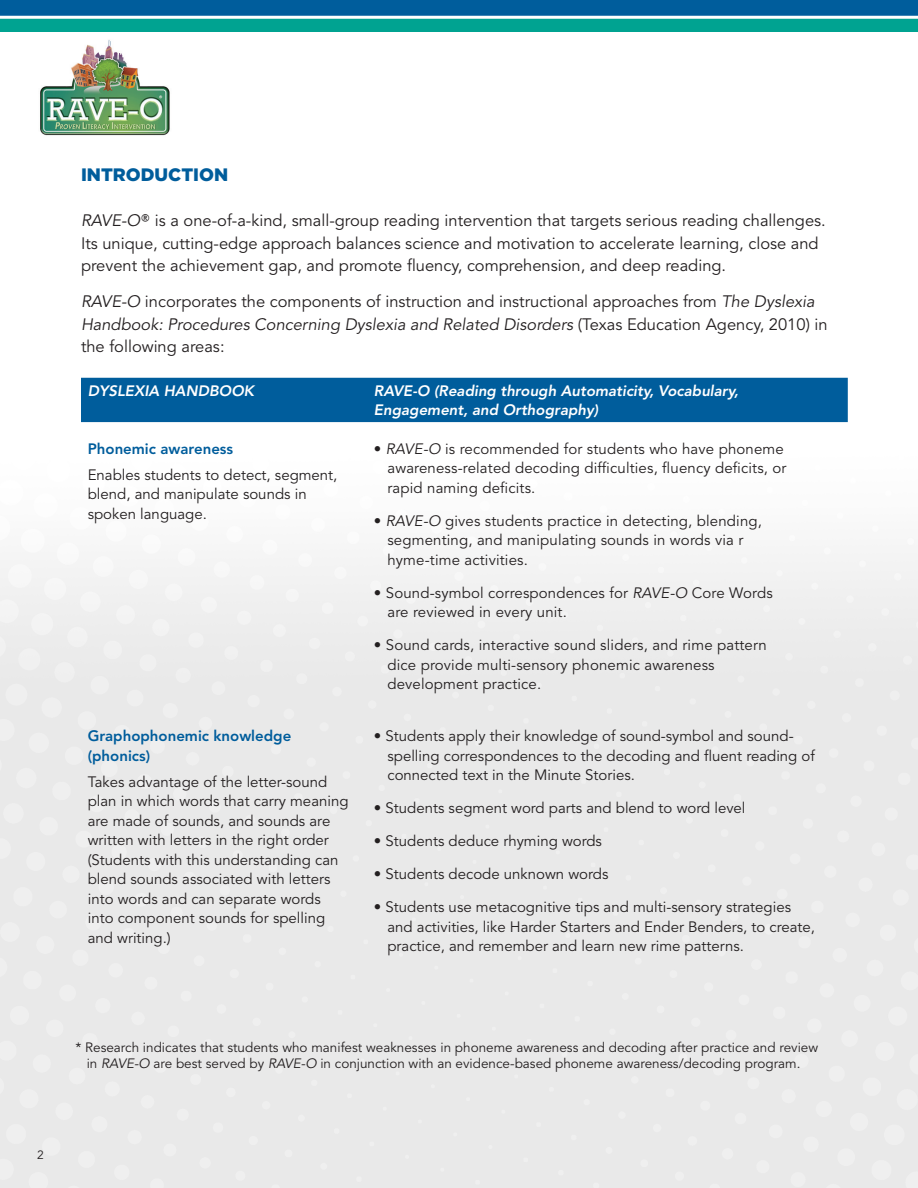
<style>
.page{position:relative;width:918px;height:1188px;background:#fff}
.page>*{position:absolute;margin:0;border:0;box-sizing:border-box;transform-origin:0 0}
.t1{font:900 18px "Gotham";color:#005d9c}
.t2{font:16.5px/22.5px "Avenir LT Std";color:#231f20}
.t3{font:15px/19.5px "Avenir LT Std";color:#231f20}
.t4{font:italic 800 15px/19.5px "Avenir LT Std";color:#fff}
.t5{font:800 15px/19.5px "Avenir LT Std";color:#005d9c}
.t6{font:13.5px/16.2px "Avenir LT Std";color:#231f20;text-align:center}
.t7{font:12px "Avenir LT Std";color:#231f20}
.s1{font-style:italic}
.s2{font-family:"Avenir Next"}
</style>
<div class="page">
<img style="left:40px;top:40px;width:130px;height:96px">
<div style="left:0;top:0;width:918px;height:32px;background:#00a391"></div>
<svg style="left:0;top:0;width:918px;height:19px;background:#2877ab"></svg>
<div style="left:81px;top:378px;width:767px;height:44px;background:#005d9c"></div>
<p class="t1" style="left:81px;top:162px;width:149px">INTRODUCTION</p>
<p class="t2" style="left:81px;top:210px;width:746px"><span class="s1">RAVE-O</span><span class="s2">®</span> is a one-of-a-kind, small-group reading intervention that targets serious reading challenges.<br>Its unique, cutting-edge approach balances science and motivation to accelerate learning, close and prevent the achievement gap, and promote fluency, comprehension, and deep reading.</p>
<p class="t2" style="left:81px;top:291px;width:748px"><span class="s1">RAVE-O</span> incorporates the components of instruction and instructional approaches from <span class="s1">The Dyslexia<br>Handbook: Procedures Concerning Dyslexia and Related Disorders</span> (Texas Education Agency, 2010) in the following areas:</p>
<p class="t4" style="left:88px;top:381px;width:168px">DYSLEXIA HANDBOOK</p>
<p class="t4" style="left:374px;top:381px;width:366px">RAVE-O (Reading through Automaticity, Vocabulary,<br>Engagement, and Orthography)</p>
<p class="t5" style="left:88px;top:439px;width:147px">Phonemic awareness</p>
<p class="t3" style="left:88px;top:465px;width:251px">Enables students to detect, segment, blend, and manipulate sounds in spoken language.</p>
<p class="t3" style="left:387px;top:439px;width:401px;text-indent:-13px">• <span class="s1">RAVE-O</span> is recommended for students who have phoneme awareness-related decoding difficulties, fluency deficits, or rapid naming deficits.</p>
<p class="t3" style="left:387px;top:511px;width:376px;text-indent:-13px">• <span class="s1">RAVE-O</span> gives students practice in detecting, blending, segmenting, and manipulating sounds in words via r hyme-time activities.</p>
<p class="t3" style="left:387px;top:583px;width:387px;text-indent:-13px">• Sound-symbol correspondences for <span class="s1">RAVE-O</span> Core Words are reviewed in every unit.</p>
<p class="t3" style="left:387px;top:636px;width:381px;text-indent:-13px">• Sound cards, interactive sound sliders, and rime pattern dice provide multi-sensory phonemic awareness development practice.</p>
<p class="t5" style="left:88px;top:726px;width:205px">Graphophonemic knowledge (phonics)</p>
<p class="t3" style="left:88px;top:772px;width:262px">Takes advantage of the letter-sound plan in which words that carry meaning are made of sounds, and sounds are written with letters in the right order (Students with this understanding can blend sounds associated with letters into words and can separate words into component sounds for spelling and writing.)</p>
<p class="t3" style="left:387px;top:727px;width:429px;text-indent:-13px">• Students apply their knowledge of sound-symbol and sound&shy;spelling correspondences to the decoding and fluent reading of connected text in the Minute Stories.</p>
<p class="t3" style="left:374px;top:799px;width:373px">• Students segment word parts and blend to word level</p>
<p class="t3" style="left:374px;top:832px;width:230px">• Students deduce rhyming words</p>
<p class="t3" style="left:374px;top:865px;width:236px">• Students decode unknown words</p>
<p class="t3" style="left:387px;top:898px;width:429px;text-indent:-13px">• Students use metacognitive tips and multi-sensory strategies and activities, like Harder Starters and Ender Benders, to create, practice, and remember and learn new rime patterns.</p>
<p class="t7" style="left:37px;top:1148px;width:8px">2</p>
<p class="t6" style="left:75px;top:1039px;width:744px">* Research indicates that students who manifest weaknesses in phoneme awareness and decoding after practice and review in <span class="s1">RAVE-O</span> are best served by <span class="s1">RAVE-O</span> in conjunction with an evidence-based phoneme awareness/decoding program.</p>
</div>
